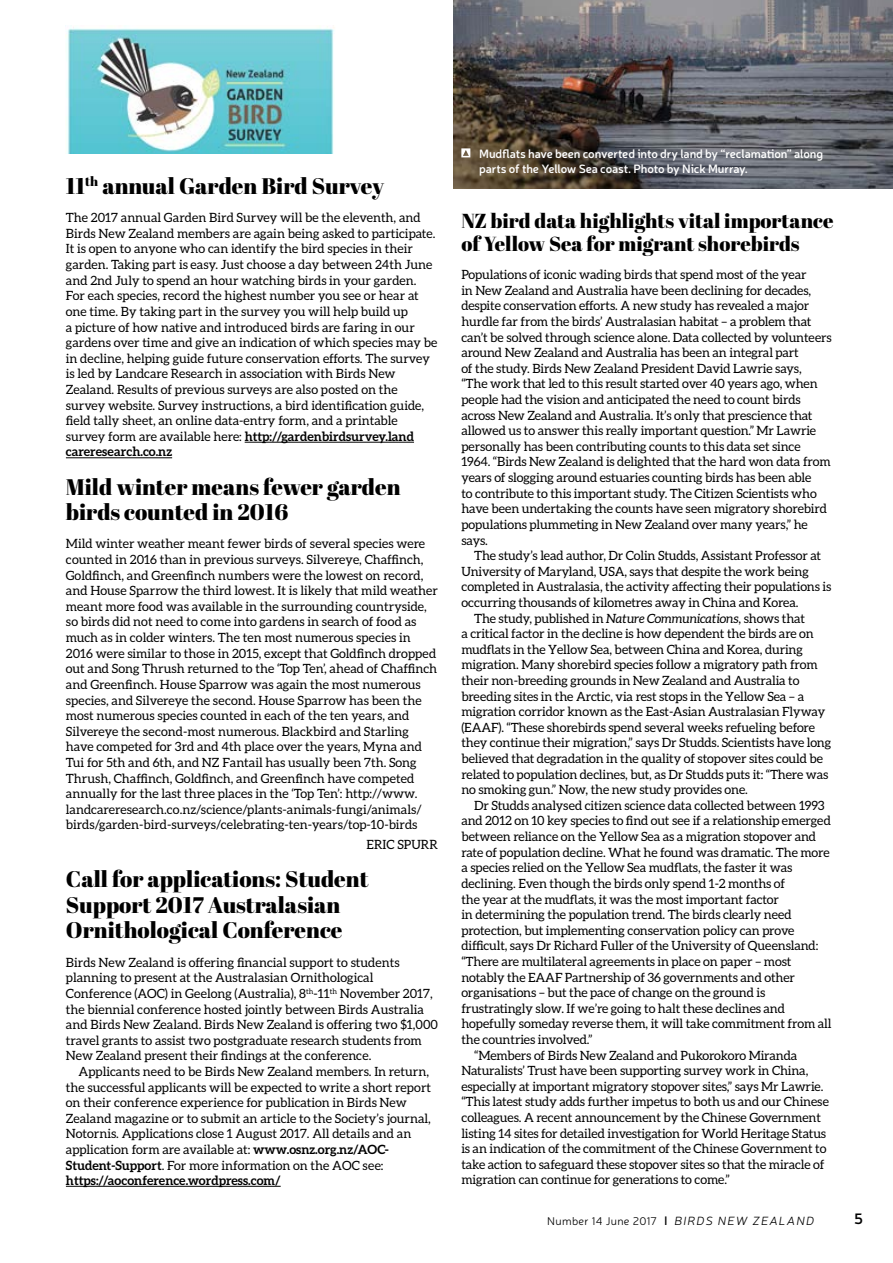
<style>
.page{position:relative;width:893px;height:1263px;background:#fff}
.page>*{position:absolute;margin:0;border:0;box-sizing:border-box;transform-origin:0 0}
.t1{font:22.5px/25.5px "Abril Fatface";color:#000}
.t2{font:20.25px/23.2px "Abril Fatface";color:#000}
.t3{font:600 15px "Neris";color:#000}
.t4{font:12.75px/15.6px "Aleo";letter-spacing:-.01em;color:#000}
.t5{font:600 12px/14.2px "Neris";letter-spacing:-.01em;color:#fff}
.t6{font:300 11.25px "Neris";letter-spacing:.03em;color:#000}
.s1{font-weight:700}
.s2{font-style:italic}
.s3{font-family:"DIN";font-weight:500;font-size:12px}
.s4{font-style:italic;font-size:12px}
</style>
<div class="page">
<img style="left:453px;top:0;width:440px;height:188px">
<hr style="left:245px;top:442px;width:169px;height:1px;background:#000">
<hr style="left:66px;top:457px;width:106px;height:1px;background:#000">
<hr style="left:66px;top:1186px;width:215px;height:1px;background:#000">
<svg style="left:461px;top:148px;width:9px;height:9px"></svg>
<img style="left:67px;top:27px;width:267px;height:127px">
<h1 class="t1" style="left:66px;top:173px;width:320px">11<sup>th</sup> annual Garden Bird Survey</h1>
<p class="t4" style="left:66px;top:210px;width:373px">The 2017 annual Garden Bird Survey will be the eleventh, and Birds New Zealand members are again being asked to participate.<br>It is open to anyone who can identify the bird species in their garden. Taking part is easy. Just choose a day between 24th June and 2nd July to spend an hour watching birds in your garden.<br>For each species, record the highest number you see or hear at one time. By taking part in the survey you will help build up<br>a picture of how native and introduced birds are faring in our gardens over time and give an indication of which species may be in decline, helping guide future conservation efforts. The survey is led by Landcare Research in association with Birds New Zealand. Results of previous surveys are also posted on the survey website. Survey instructions, a bird identification guide, field tally sheet, an online data-entry form, and a printable survey form are available here: <span class="s1">http://gardenbirdsurvey.land careresearch.co.nz</span></p>
<h1 class="t1" style="left:66px;top:473px;width:336px">Mild winter means fewer garden birds counted in 2016</h1>
<p class="t4" style="left:66px;top:536px;width:373px">Mild winter weather meant fewer birds of several species were counted in 2016 than in previous surveys. Silvereye, Chaffinch, Goldfinch, and Greenfinch numbers were the lowest on record, and House Sparrow the third lowest. It is likely that mild weather meant more food was available in the surrounding countryside, so birds did not need to come into gardens in search of food as much as in colder winters. The ten most numerous species in 2016 were similar to those in 2015, except that Goldfinch dropped out and Song Thrush returned to the ‘Top Ten’, ahead of Chaffinch and Greenfinch. House Sparrow was again the most numerous species, and Silvereye the second. House Sparrow has been the most numerous species counted in each of the ten years, and Silvereye the second-most numerous. Blackbird and Starling have competed for 3rd and 4th place over the years, Myna and Tui for 5th and 6th, and NZ Fantail has usually been 7th. Song Thrush, Chaffinch, Goldfinch, and Greenfinch have competed annually for the last three places in the ‘Top Ten’: http://www. landcareresearch.co.nz/science/plants-animals-fungi/animals/ birds/garden-bird-surveys/celebrating-ten-years/top-10-birds</p>
<p class="t4" style="left:367px;top:837px;width:73px">ERIC SPURR</p>
<h1 class="t1" style="left:66px;top:866px;width:304px">Call for applications: Student<br>Support 2017 Australasian<br>Ornithological Conference</h1>
<p class="t4" style="left:66px;top:954px;width:374px">Birds New Zealand is offering financial support to students planning to present at the Australasian Ornithological Conference (AOC) in Geelong (Australia), 8<sup>th</sup>-11<sup>th</sup> November 2017, the biennial conference hosted jointly between Birds Australia and Birds New Zealand. Birds New Zealand is offering two $1,000 travel grants to assist two postgraduate research students from New Zealand present their findings at the conference.</p>
<p class="t4" style="left:66px;top:1063px;width:367px;text-indent:13px">Applicants need to be Birds New Zealand members. In return, the successful applicants will be expected to write a short report on their conference experience for publication in Birds New Zealand magazine or to submit an article to the Society’s journal, Notornis. Applications close 1 August 2017. All details and an application form are available at: <span class="s1">www.osnz.org.nz/AOC-Student-Support</span>. For more information on the AOC see: <span class="s1">https://aoconference.wordpress.com/</span></p>
<p class="t5" style="left:479px;top:146px;width:345px">Mudflats have been converted into dry land by “reclamation” along parts of the Yellow Sea coast. Photo by Nick Murray.</p>
<h2 class="t2" style="left:461px;top:208px;width:374px">NZ bird data highlights vital importance of Yellow Sea for migrant shorebirds</h2>
<p class="t4" style="left:461px;top:267px;width:372px">Populations of iconic wading birds that spend most of the year<br>in New Zealand and Australia have been declining for decades, despite conservation efforts. A new study has revealed a major hurdle far from the birds’ Australasian habitat – a problem that can’t be solved through science alone. Data collected by volunteers around New Zealand and Australia has been an integral part<br>of the study. Birds New Zealand President David Lawrie says,<br>“The work that led to this result started over 40 years ago, when people had the vision and anticipated the need to count birds across New Zealand and Australia. It’s only that prescience that allowed us to answer this really important question.” Mr Lawrie personally has been contributing counts to this data set since 1964. “Birds New Zealand is delighted that the hard won data from years of slogging around estuaries counting birds has been able<br>to contribute to this important study. The Citizen Scientists who have been undertaking the counts have seen migratory shorebird populations plummeting in New Zealand over many years,” he says.</p>
<p class="t4" style="left:474px;top:548px;width:348px">The study’s lead author, Dr Colin Studds, Assistant Professor at</p>
<p class="t4" style="left:461px;top:563px;width:349px">University of Maryland, USA, says that despite the work being</p>
<p class="t4" style="left:461px;top:579px;width:371px">completed in Australasia, the activity affecting their populations is</p>
<p class="t4" style="left:461px;top:594px;width:339px">occurring thousands of kilometres away in China and Korea.</p>
<p class="t4" style="left:474px;top:610px;width:332px">The study, published in <span class="s2">Nature Communications</span>, shows that</p>
<p class="t4" style="left:461px;top:626px;width:354px">a critical factor in the decline is how dependent the birds are on</p>
<p class="t4" style="left:461px;top:641px;width:343px">mudflats in the Yellow Sea, between China and Korea, during</p>
<p class="t4" style="left:461px;top:657px;width:358px">migration. Many shorebird species follow a migratory path from</p>
<p class="t4" style="left:461px;top:672px;width:340px">their non-breeding grounds in New Zealand and Australia to</p>
<p class="t4" style="left:461px;top:688px;width:344px">breeding sites in the Arctic, via rest stops in the Yellow Sea – a</p>
<p class="t4" style="left:461px;top:704px;width:366px">migration corridor known as the East-Asian Australasian Flyway</p>
<p class="t4" style="left:461px;top:719px;width:355px">(EAAF). “These shorebirds spend several weeks refueling before</p>
<p class="t4" style="left:461px;top:735px;width:371px">they continue their migration,” says Dr Studds. Scientists have long</p>
<p class="t4" style="left:461px;top:750px;width:363px">believed that degradation in the quality of stopover sites could be</p>
<p class="t4" style="left:461px;top:766px;width:369px">related to population declines, but, as Dr Studds puts it: “There was</p>
<p class="t4" style="left:461px;top:782px;width:288px">no smoking gun.” Now, the new study provides one.</p>
<p class="t4" style="left:474px;top:797px;width:352px">Dr Studds analysed citizen science data collected between 1993</p>
<p class="t4" style="left:461px;top:813px;width:371px">and 2012 on 10 key species to find out see if a relationship emerged</p>
<p class="t4" style="left:461px;top:828px;width:356px">between reliance on the Yellow Sea as a migration stopover and</p>
<p class="t4" style="left:461px;top:844px;width:370px">rate of population decline. What he found was dramatic. The more</p>
<p class="t4" style="left:461px;top:860px;width:332px">a species relied on the Yellow Sea mudflats, the faster it was</p>
<p class="t4" style="left:461px;top:875px;width:325px">declining. Even though the birds only spend 1-2 months of</p>
<p class="t4" style="left:461px;top:891px;width:319px">the year at the mudflats, it was the most important factor</p>
<p class="t4" style="left:461px;top:906px;width:332px">in determining the population trend. The birds clearly need</p>
<p class="t4" style="left:461px;top:922px;width:335px">protection, but implementing conservation policy can prove</p>
<p class="t4" style="left:461px;top:938px;width:358px">difficult, says Dr Richard Fuller of the University of Queensland:</p>
<p class="t4" style="left:461px;top:953px;width:332px">“There are multilateral agreements in place on paper – most</p>
<p class="t4" style="left:461px;top:969px;width:335px">notably the EAAF Partnership of 36 governments and other</p>
<p class="t4" style="left:461px;top:985px;width:305px">organisations – but the pace of change on the ground is</p>
<p class="t4" style="left:461px;top:1000px;width:325px">frustratingly slow. If we’re going to halt these declines and</p>
<p class="t4" style="left:461px;top:1016px;width:372px">hopefully someday reverse them, it will take commitment from all</p>
<p class="t4" style="left:461px;top:1031px;width:133px">the countries involved.”</p>
<p class="t4" style="left:474px;top:1047px;width:325px">“Members of Birds New Zealand and Pukorokoro Miranda</p>
<p class="t4" style="left:461px;top:1063px;width:348px">Naturalists’ Trust have been supporting survey work in China,</p>
<p class="t4" style="left:461px;top:1078px;width:364px">especially at important migratory stopover sites,” says Mr Lawrie.</p>
<p class="t4" style="left:461px;top:1094px;width:369px">“This latest study adds further impetus to both us and our Chinese</p>
<p class="t4" style="left:461px;top:1109px;width:361px">colleagues. A recent announcement by the Chinese Government</p>
<p class="t4" style="left:461px;top:1125px;width:366px">listing 14 sites for detailed investigation for World Heritage Status</p>
<p class="t4" style="left:461px;top:1141px;width:367px">is an indication of the commitment of the Chinese Government to</p>
<p class="t4" style="left:461px;top:1156px;width:365px">take action to safeguard these stopover sites so that the miracle of</p>
<p class="t4" style="left:461px;top:1172px;width:270px">migration can continue for generations to come.”</p>
<p class="t6" style="left:547px;top:1213px;width:268px">Number 14 June 2017 <span class="s3">I</span> <span class="s4">BIRDS NEW ZEALAND</span></p>
<p class="t3" style="left:854px;top:1209px;width:10px">5</p>
</div>
